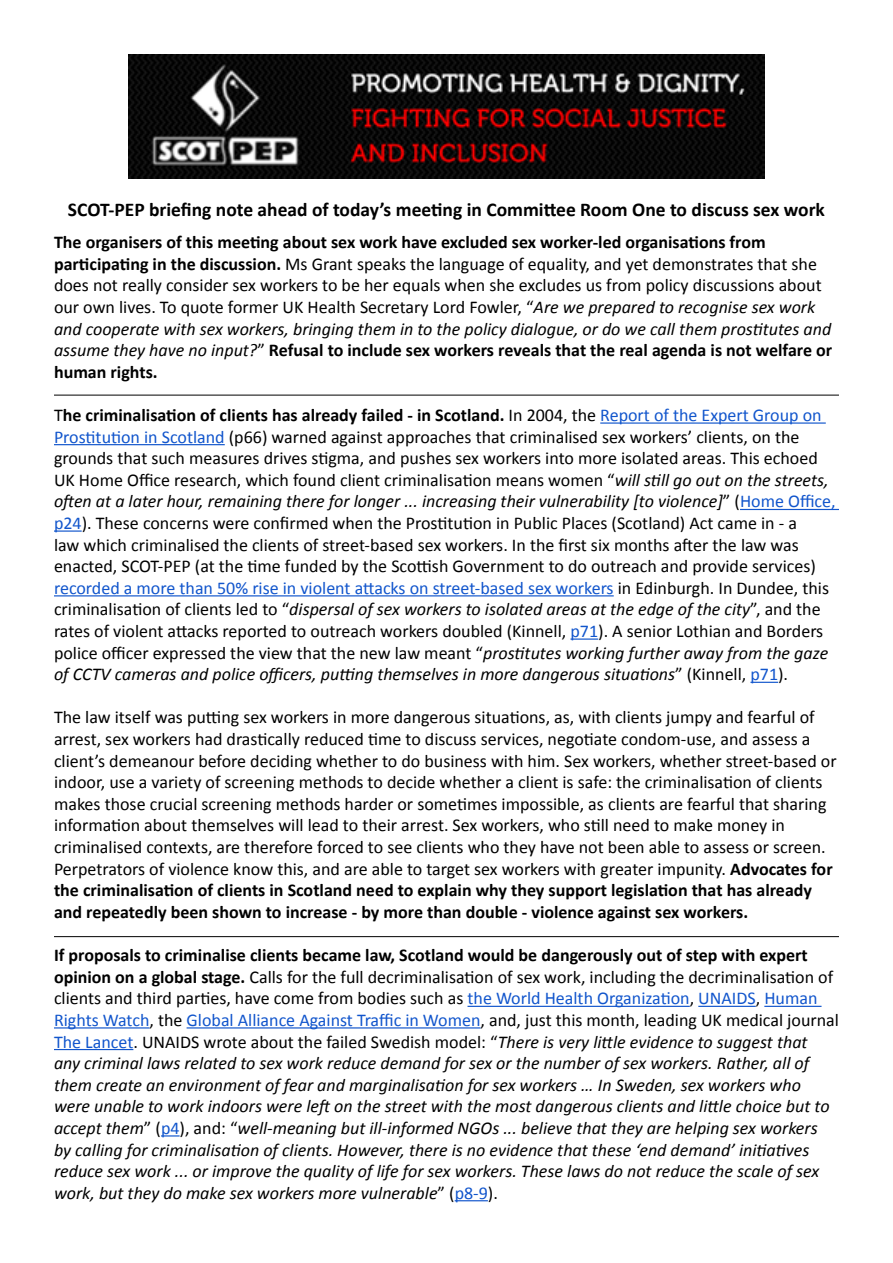
<style>
.page{position:relative;width:893px;height:1263px;background:#fff}
.page>*{position:absolute;margin:0;border:0;box-sizing:border-box;transform-origin:0 0}
.t1{font:700 19.5px "Calibri";color:#000}
.t2{font:18px/21.6px "Calibri";color:#000}
.t3{font:italic 18px/21.6px "Calibri";color:#000}
.s1{font-weight:700}
.s2{font-style:italic}
.s3{color:#15c}
.s4{font-weight:700;font-style:normal}
.s5{font-style:normal}
.s6{font-style:normal;color:#15c}
</style>
<div class="page">
<hr style="left:600px;top:422px;width:226px;height:2px;background:#15c">
<hr style="left:54px;top:444px;width:171px;height:1px;background:#15c">
<hr style="left:740px;top:509px;width:99px;height:1px;background:#15c">
<hr style="left:54px;top:530px;width:28px;height:2px;background:#15c">
<hr style="left:54px;top:595px;width:560px;height:1px;background:#15c">
<hr style="left:570px;top:638px;width:28px;height:2px;background:#15c">
<svg style="left:750px;top:682px;width:28px;height:1px"></svg>
<hr style="left:467px;top:1006px;width:223px;height:1px;background:#15c">
<hr style="left:698px;top:1006px;width:58px;height:1px;background:#15c">
<hr style="left:764px;top:1006px;width:57px;height:1px;background:#15c">
<hr style="left:54px;top:1027px;width:96px;height:1px;background:#15c">
<hr style="left:187px;top:1027px;width:293px;height:1px;background:#15c">
<hr style="left:54px;top:1049px;width:79px;height:1px;background:#15c">
<svg style="left:161px;top:1135px;width:19px;height:1px"></svg>
<hr style="left:455px;top:1200px;width:33px;height:1px;background:#15c">
<img style="left:128px;top:54px;width:637px;height:124px">
<hr style="left:54px;top:395px;width:785px;height:1px;background:#000">
<hr style="left:54px;top:936px;width:785px;height:1px;background:#000">
<p class="t1" style="left:68px;top:197px;width:758px">SCOT-PEP briefing note ahead of today’s meeting in Committee Room One to discuss sex work</p>
<p class="t2" style="left:54px;top:231px;width:780px"><span class="s1">The organisers of this meeting about sex work have excluded sex worker-led organisations from participating in the discussion.</span> Ms Grant speaks the language of equality, and yet demonstrates that she does not really consider sex workers to be her equals when she excludes us from policy discussions about our own lives. To quote former UK Health Secretary Lord Fowler, “<span class="s2">Are we prepared to recognise sex work and cooperate with sex workers, bringing them in to the policy dialogue, or do we call them prostitutes and assume they have no input?</span>” <span class="s1">Refusal to include sex workers reveals that the real agenda is not welfare or human rights.</span></p>
<p class="t2" style="left:54px;top:404px;width:783px">T<span class="s1">he criminalisation of clients has already failed - in Scotland.</span> In 2004, the <span class="s3">Report of the Expert Group on Prostitution in Scotland</span> (p66) warned against approaches that criminalised sex workers’ clients, on the grounds that such measures drives stigma, and pushes sex workers into more isolated areas. This echoed UK Home Office research, which found client criminalisation means women “<span class="s2">will still go out on the streets, often at a later hour, remaining there for longer ... increasing their vulnerability [to violence]</span>” (<span class="s3">Home Office, p24</span>). These concerns were confirmed when the Prostitution in Public Places (Scotland) Act came in - a<br>law which criminalised the clients of street-based sex workers. In the first six months after the law was enacted, SCOT-PEP (at the time funded by the Scottish Government to do outreach and provide services) <span class="s3">recorded a more than 50% rise in violent attacks on street-based sex workers</span> in Edinburgh. In Dundee, this criminalisation of clients led to “<span class="s2">dispersal of sex workers to isolated areas at the edge of the city</span>”, and the rates of violent attacks reported to outreach workers doubled (Kinnell, <span class="s3">p71</span>). A senior Lothian and Borders police officer expressed the view that the new law meant “<span class="s2">prostitutes working further away from the gaze of CCTV cameras and police officers, putting themselves in more dangerous situations</span>” (Kinnell, <span class="s3">p71</span>).</p>
<p class="t2" style="left:54px;top:707px;width:784px">The law itself was putting sex workers in more dangerous situations, as, with clients jumpy and fearful of arrest, sex workers had drastically reduced time to discuss services, negotiate condom-use, and assess a client’s demeanour before deciding whether to do business with him. Sex workers, whether street-based or indoor, use a variety of screening methods to decide whether a client is safe: the criminalisation of clients makes those crucial screening methods harder or sometimes impossible, as clients are fearful that sharing information about themselves will lead to their arrest. Sex workers, who still need to make money in criminalised contexts, are therefore forced to see clients who they have not been able to assess or screen.<br>Perpetrators of violence know this, and are able to target sex workers with greater impunity. <span class="s1">Advocates for the criminalisation of clients in Scotland need to explain why they support legislation that has already and repeatedly been shown to increase - by more than double - violence against sex workers.</span></p>
<p class="t3" style="left:54px;top:944px;width:786px"><span class="s4">If proposals to criminalise clients became law, Scotland would be dangerously out of step with expert opinion on a global stage.</span> <span class="s5">Calls for the full decriminalisation of sex work, including the decriminalisation of clients and third parties, have come from bodies such as</span> <span class="s6">the World Health Organization</span><span class="s5">,</span> <span class="s6">UNAIDS</span><span class="s5">,</span> <span class="s6">Human Rights Watch</span><span class="s5">, the</span> <span class="s6">Global Alliance Against Traffic in Women</span><span class="s5">, and, just this month, leading UK medical journal </span><span class="s6">The Lancet</span><span class="s5">. UNAIDS wrote about the failed Swedish model: “</span>There is very little evidence to suggest that<br>any criminal laws related to sex work reduce demand for sex or the number of sex workers. Rather, all of them create an environment of fear and marginalisation for sex workers … In Sweden, sex workers who were unable to work indoors were left on the street with the most dangerous clients and little choice but to accept them<span class="s5">” (</span><span class="s6">p4</span><span class="s5">), and: “</span>well-meaning but ill-informed NGOs ... believe that they are helping sex workers by calling for criminalisation of clients. However, there is no evidence that these ‘end demand’ initiatives reduce sex work ... or improve the quality of life for sex workers. These laws do not reduce the scale of sex work, but they do make sex workers more vulnerable<span class="s5">” (</span><span class="s6">p8-9</span><span class="s5">).</span></p>
</div>
